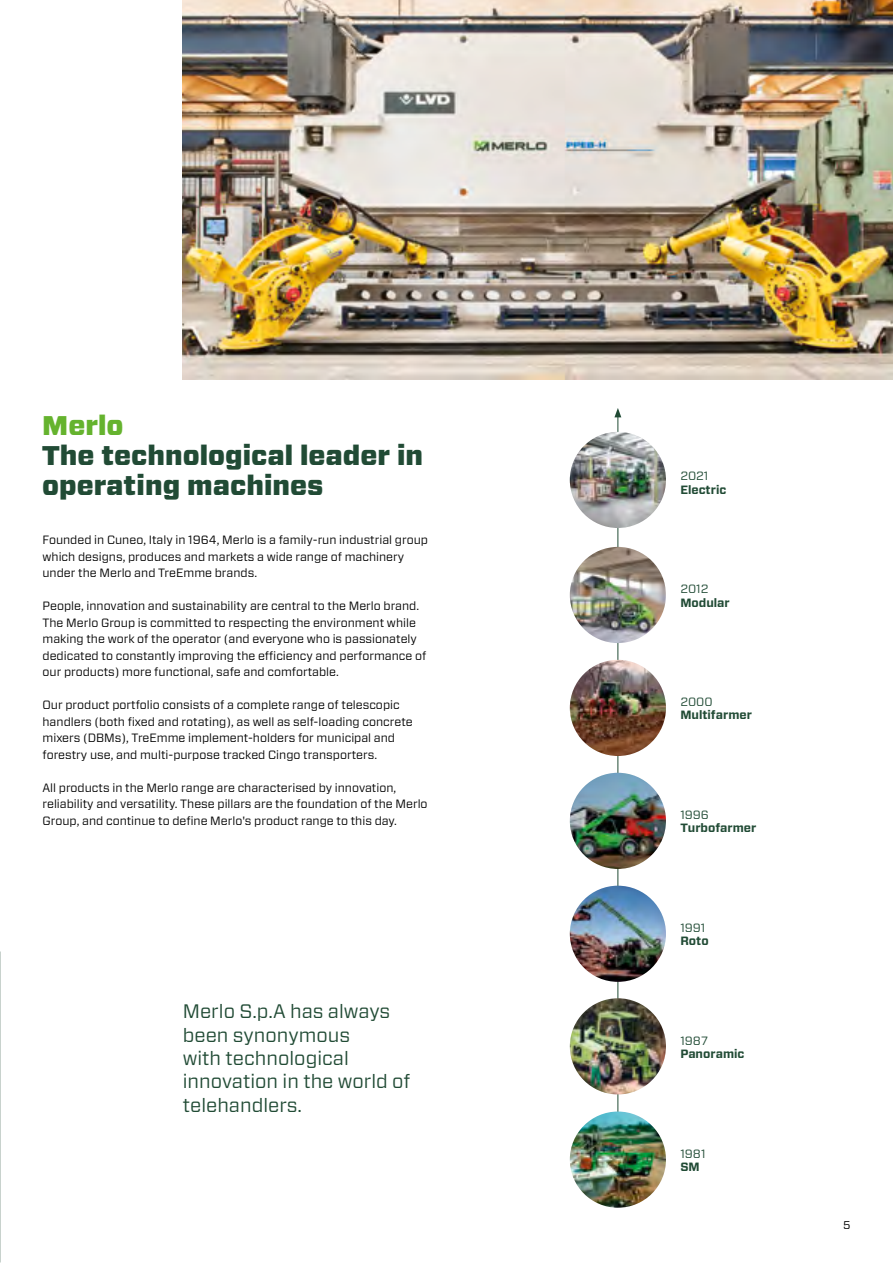
<style>
.page{position:relative;width:893px;height:1263px;background:#fff}
.page>*{position:absolute;margin:0;border:0;box-sizing:border-box;transform-origin:0 0}
.t1{font:900 27px/30px "Forza";color:#214b35}
.t2{font:900 27px "Forza";color:#65b32e}
.t3{font:19.5px/23.4px "Forza";color:#214b35}
.t4{font:12px/16.5px "Forza";color:#000}
.t5{font:700 12px "Forza";color:#214b35}
.t6{font:12px "Forza";color:#214b35}
.t7{font:11.25px "Forza";color:#000}
</style>
<div class="page">
<hr style="left:617px;top:415px;width:1px;height:778px;background:#214b35">
<svg style="left:614px;top:408px;width:7px;height:9px"></svg>
<img style="left:570px;top:998px;width:96px;height:96px;border-radius:48px">
<img style="left:570px;top:1111px;width:96px;height:97px;border-radius:48px">
<img style="left:570px;top:773px;width:96px;height:96px;border-radius:48px">
<img style="left:570px;top:660px;width:96px;height:96px;border-radius:48px">
<img style="left:570px;top:547px;width:96px;height:96px;border-radius:48px">
<img style="left:570px;top:432px;width:96px;height:96px;border-radius:48px">
<img style="left:570px;top:886px;width:96px;height:96px;border-radius:48px">
<img style="left:183px;top:0;width:710px;height:380px">
<h1 class="t2" style="left:42px;top:408px;width:83px">Merlo</h1>
<h1 class="t1" style="left:42px;top:441px;width:382px">The technological leader in operating machines</h1>
<p class="t4" style="left:43px;top:532px;width:387px">Founded in Cuneo, Italy in 1964, Merlo is a family-run industrial group which designs, produces and markets a wide range of machinery under the Merlo and TreEmme brands.</p>
<p class="t4" style="left:43px;top:598px;width:385px">People, innovation and sustainability are central to the Merlo brand.<br>The Merlo Group is committed to respecting the environment while making the work of the operator (and everyone who is passionately dedicated to constantly improving the efficiency and performance of our products) more functional, safe and comfortable.</p>
<p class="t4" style="left:43px;top:697px;width:372px">Our product portfolio consists of a complete range of telescopic handlers (both fixed and rotating), as well as self-loading concrete mixers (DBMs), TreEmme implement-holders for municipal and forestry use, and multi-purpose tracked Cingo transporters.</p>
<p class="t4" style="left:43px;top:779px;width:387px">All products in the Merlo range are characterised by innovation, reliability and versatility. These pillars are the foundation of the Merlo<br>Group, and continue to define Merlo's product range to this day.</p>
<h2 class="t3" style="left:183px;top:999px;width:229px">Merlo S.p.A has always been synonymous<br>with technological innovation in the world of telehandlers.</h2>
<p class="t6" style="left:680px;top:468px;width:30px">2021</p>
<p class="t5" style="left:680px;top:481px;width:48px">Electric</p>
<p class="t6" style="left:680px;top:581px;width:30px">2012</p>
<p class="t5" style="left:680px;top:594px;width:51px">Modular</p>
<p class="t6" style="left:680px;top:694px;width:34px">2000</p>
<p class="t5" style="left:680px;top:707px;width:73px">Multifarmer</p>
<p class="t6" style="left:680px;top:806px;width:30px">1996</p>
<p class="t5" style="left:680px;top:820px;width:78px">Turbofarmer</p>
<p class="t6" style="left:680px;top:919px;width:27px">1991</p>
<p class="t5" style="left:680px;top:933px;width:30px">Roto</p>
<p class="t6" style="left:680px;top:1032px;width:29px">1987</p>
<p class="t5" style="left:680px;top:1046px;width:66px">Panoramic</p>
<p class="t6" style="left:680px;top:1145px;width:27px">1981</p>
<p class="t5" style="left:680px;top:1159px;width:21px">SM</p>
<p class="t7" style="left:843px;top:1217px;width:9px">5</p>
</div>
